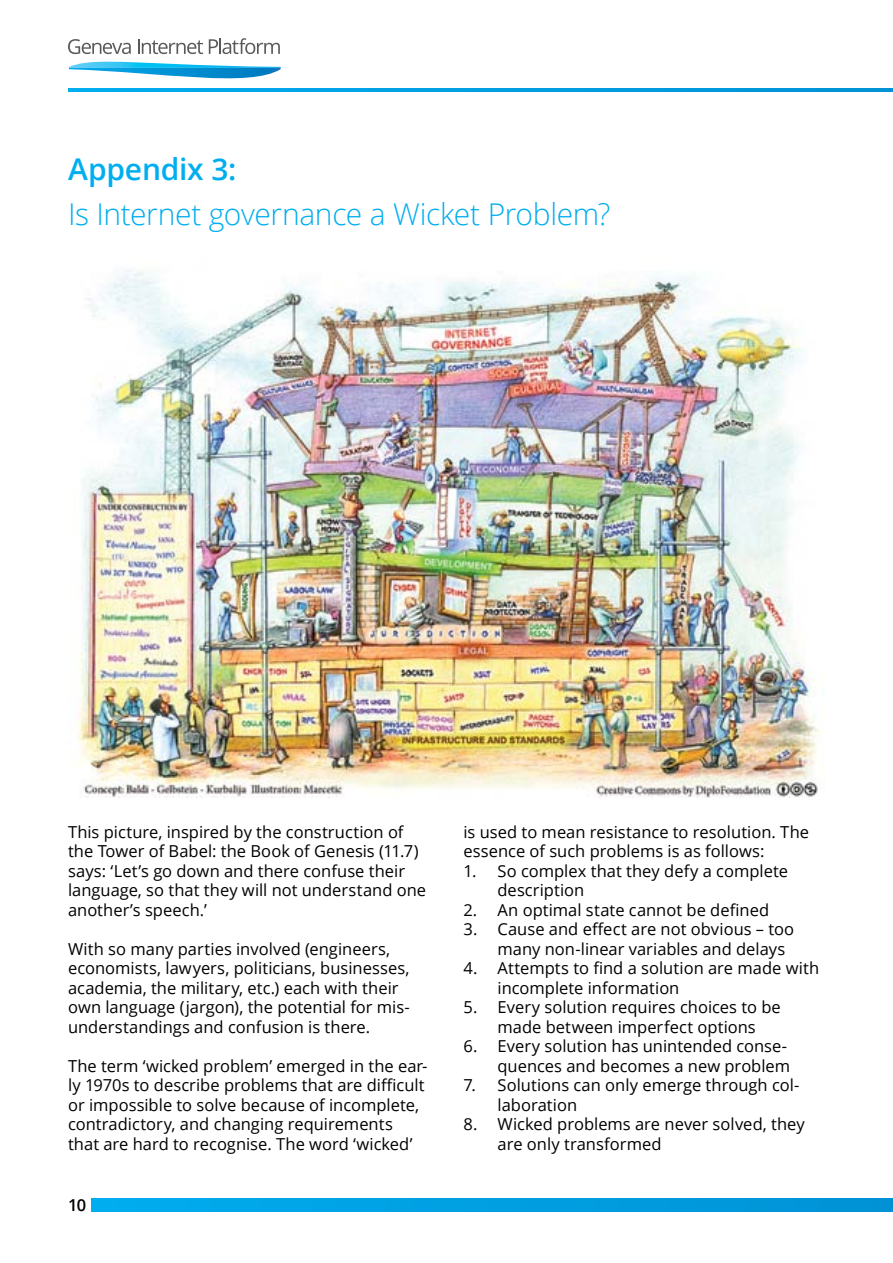
<style>
.page{position:relative;width:893px;height:1263px;background:#fff}
.page>*{position:absolute;margin:0;border:0;box-sizing:border-box;transform-origin:0 0}
.t1{font:300 30px "Open Sans";letter-spacing:-.01em;color:#00aeef}
.t2{font:600 30px "Open Sans";letter-spacing:-.005em;color:#00aeef}
.t3{font:16.5px/19.5px "Open Sans";color:#000}
.t4{font:600 16.5px "Open Sans";color:#000}
</style>
<div class="page">
<svg style="left:68px;top:39px;width:63px;height:15px"></svg>
<svg style="left:138px;top:39px;width:65px;height:15px"></svg>
<svg style="left:209px;top:38px;width:71px;height:16px"></svg>
<svg style="left:69px;top:62px;width:212px;height:17px"></svg>
<svg style="left:92px;top:1199px;width:801px;height:12px;background:#009fe1"></svg>
<svg style="left:68px;top:89px;width:825px;height:2px;background:#009fe1"></svg>
<img style="left:77px;top:270px;width:748px;height:527px">
<h1 class="t2" style="left:68px;top:149px;width:170px">Appendix 3:</h1>
<h1 class="t1" style="left:68px;top:194px;width:544px">Is Internet governance a Wicket Problem?</h1>
<p class="t3" style="left:68px;top:821px;width:360px">This picture, inspired by the construction of the Tower of Babel: the Book of Genesis (11.7) says: ‘Let’s go down and there confuse their language, so that they will not understand one another’s speech.’</p>
<p class="t3" style="left:68px;top:938px;width:343px">With so many parties involved (engineers, economists, lawyers, politicians, businesses, academia, the military, etc.) each with their own language (jargon), the potential for mis&shy;understandings and confusion is there.</p>
<p class="t3" style="left:68px;top:1055px;width:361px">The term ‘wicked problem’ emerged in the ear&shy;ly 1970s to describe problems that are difficult or impossible to solve because of incomplete, contradictory, and changing requirements that are hard to recognise. The word ‘wicked’</p>
<p class="t4" style="left:68px;top:1194px;width:20px">10</p>
<p class="t3" style="left:463px;top:821px;width:347px">is used to mean resistance to resolution. The essence of such problems is as follows:</p>
<p class="t3" style="left:497px;top:860px;width:292px;text-indent:-34px">1. So complex that they defy a complete description</p>
<p class="t3" style="left:463px;top:899px;width:307px">2. An optimal state cannot be defined</p>
<p class="t3" style="left:497px;top:919px;width:298px;text-indent:-34px">3. Cause and effect are not obvious – too many non-linear variables and delays</p>
<p class="t3" style="left:497px;top:958px;width:323px;text-indent:-34px">4. Attempts to find a solution are made with incomplete information</p>
<p class="t3" style="left:463px;top:997px;width:319px;text-align:center">5. Every solution requires choices to be made between imperfect options</p>
<p class="t3" style="left:463px;top:1036px;width:328px;text-align:right">6. Every solution has unintended conse&shy;quences and becomes a new problem</p>
<p class="t3" style="left:497px;top:1075px;width:303px;text-indent:-34px">7. Solutions can only emerge through col&shy;laboration</p>
<p class="t3" style="left:497px;top:1114px;width:309px;text-indent:-34px">8. Wicked problems are never solved, they are only transformed</p>
</div>
